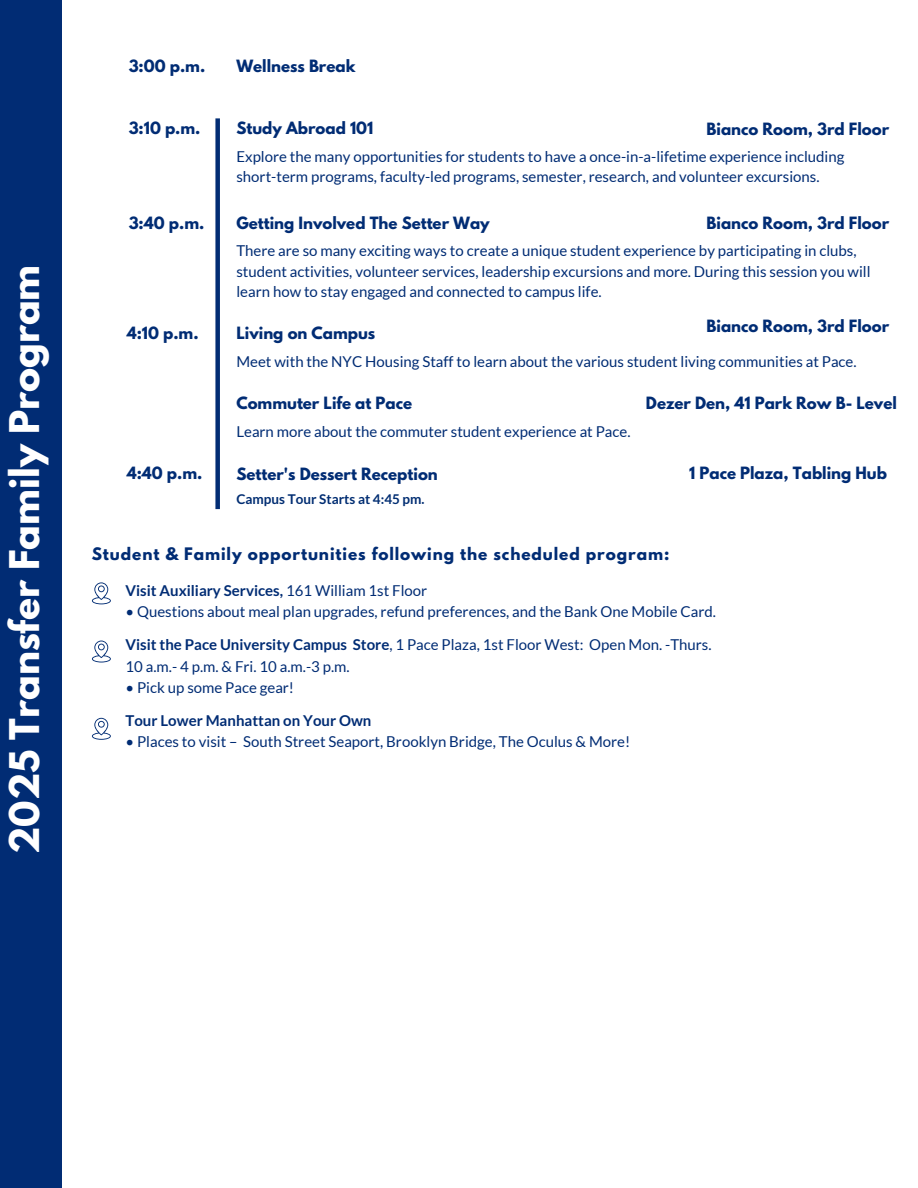
<style>
.page{position:relative;width:918px;height:1188px;background:#fff}
.page>*{position:absolute;margin:0;border:0;box-sizing:border-box;transform-origin:0 0}
.t1{font:700 36.3px "League Spartan";color:#fff}
.t2{font:700 15.3px "League Spartan";letter-spacing:.06em;color:#012c74}
.t3{font:15px/20.2px "Lato";color:#012c74}
.t4{font:700 15px "League Spartan";color:#012c74}
.t5{font:700 15px "Lato";color:#012c74}
.t6{font:700 13.5px "Lato";color:#002d72}
.s1{font-weight:400}
.s2{font-weight:700}
</style>
<div class="page">
<svg style="left:92px;top:582px;width:19px;height:22px"></svg>
<svg style="left:92px;top:641px;width:19px;height:22px"></svg>
<svg style="left:92px;top:718px;width:19px;height:22px"></svg>
<div style="left:215px;top:118px;width:5px;height:391px;background:#022d74"></div>
<div style="left:0;top:0;width:61px;height:1188px;background:#012c74"></div>
<h2 class="t1" style="left:6px;top:854px;width:591px;rotate:-90deg">2025 Transfer Family Program</h2>
<h3 class="t4" style="left:129px;top:58px;width:78px">3:00 p.m.</h3>
<h2 class="t4" style="left:236px;top:58px;width:120px">Wellness Break</h2>
<p class="t4" style="left:129px;top:121px;width:73px">3:10 p.m.</p>
<h2 class="t4" style="left:236px;top:121px;width:138px">Study Abroad 101</h2>
<h2 class="t4" style="left:707px;top:121px;width:184px">Bianco Room, 3rd Floor</h2>
<h2 class="t3" style="left:236px;top:146px;width:610px">Explore the many opportunities for students to have a once-in-a-lifetime experience including short-term programs, faculty-led programs, semester, research, and volunteer excursions.</h2>
<h2 class="t4" style="left:129px;top:215px;width:77px">3:40 p.m.</h2>
<h3 class="t4" style="left:236px;top:215px;width:255px">Getting Involved The Setter Way</h3>
<p class="t4" style="left:707px;top:215px;width:184px">Bianco Room, 3rd Floor</p>
<h2 class="t3" style="left:236px;top:241px;width:636px">There are so many exciting ways to create a unique student experience by participating in clubs, student activities, volunteer services, leadership excursions and more. During this session you will learn how to stay engaged and connected to campus life.</h2>
<h2 class="t4" style="left:127px;top:325px;width:73px">4:10 p.m.</h2>
<h3 class="t4" style="left:236px;top:325px;width:140px">Living on Campus</h3>
<p class="t4" style="left:707px;top:318px;width:184px">Bianco Room, 3rd Floor</p>
<h2 class="t3" style="left:236px;top:351px;width:622px">Meet with the NYC Housing Staff to learn about the various student living communities at Pace.</h2>
<h2 class="t4" style="left:236px;top:396px;width:177px">Commuter Life at Pace</h2>
<h2 class="t3" style="left:236px;top:421px;width:396px">Learn more about the commuter student experience at Pace.</h2>
<h2 class="t4" style="left:127px;top:466px;width:77px">4:40 p.m.</h2>
<h3 class="t4" style="left:236px;top:466px;width:203px">Setter's Dessert Reception</h3>
<h2 class="t6" style="left:236px;top:491px;width:190px">Campus Tour Starts at 4:45 pm.</h2>
<h2 class="t4" style="left:646px;top:396px;width:252px">Dezer Den, 41 Park Row B- Level</h2>
<p class="t4" style="left:689px;top:466px;width:199px">1 Pace Plaza, Tabling Hub</p>
<h1 class="t2" style="left:92px;top:546px;width:579px">Student &amp; Family opportunities following the scheduled program:</h1>
<h2 class="t5" style="left:126px;top:581px;width:303px">Visit Auxiliary Services, <span class="s1">161 William 1st Floor</span></h2>
<h2 class="t3" style="left:126px;top:601px;width:592px">• Questions about meal plan upgrades, refund preferences, and the Bank One Mobile Card.</h2>
<h2 class="t3" style="left:126px;top:634px;width:588px;line-height:21.3px"><span class="s2">Visit the Pace University Campus Store</span>, 1 Pace Plaza, 1st Floor West: Open Mon. -Thurs.<br>10 a.m.- 4 p.m. &amp; Fri. 10 a.m.-3 p.m.</h2>
<h2 class="t3" style="left:126px;top:677px;width:170px">• Pick up some Pace gear!</h2>
<h2 class="t5" style="left:126px;top:711px;width:247px">Tour Lower Manhattan on Your Own</h2>
<h2 class="t3" style="left:126px;top:731px;width:506px">• Places to visit – South Street Seaport, Brooklyn Bridge, The Oculus &amp; More!</h2>
</div>
